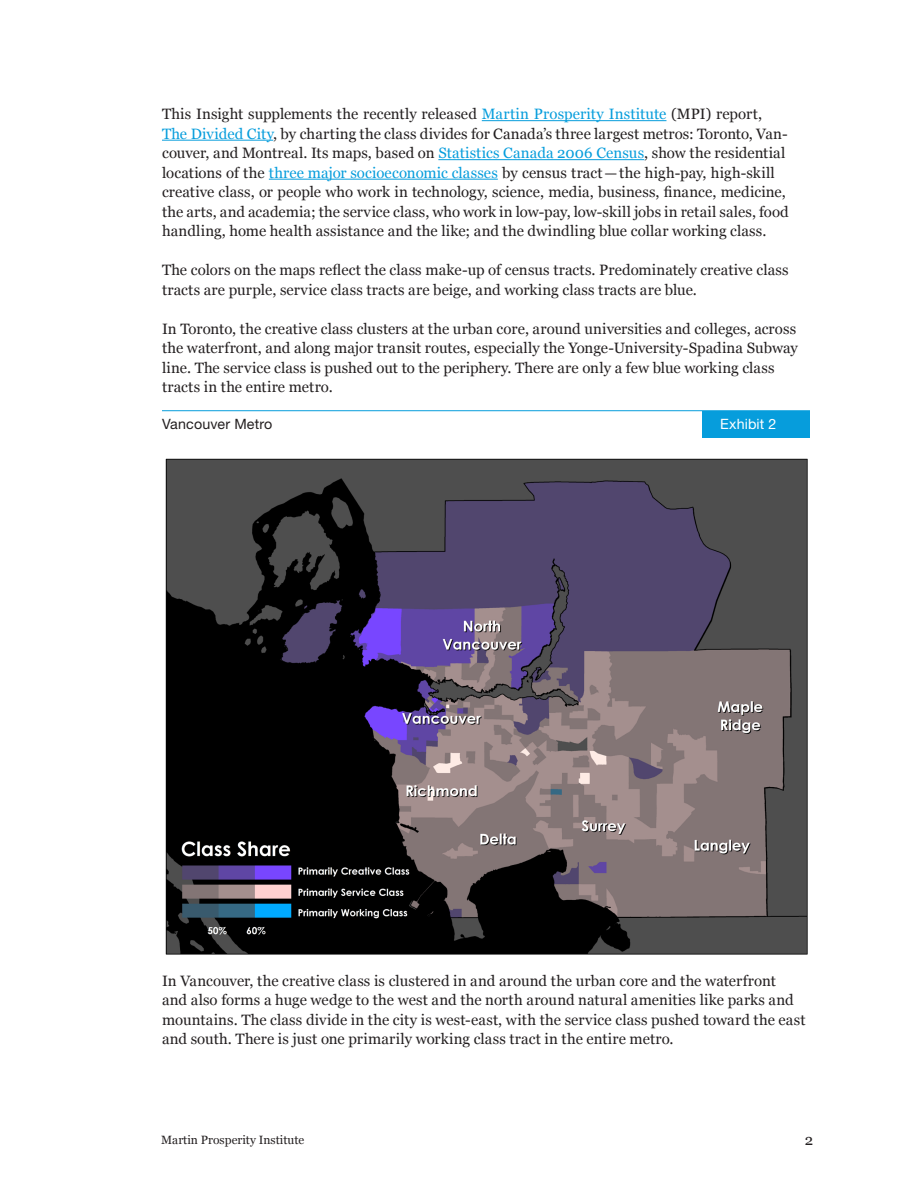
<style>
.page{position:relative;width:918px;height:1188px;background:#fff}
.page>*{position:absolute;margin:0;border:0;box-sizing:border-box;transform-origin:0 0}
.Body{font:15px/19.5px "Georgia";letter-spacing:.005em;color:#231f20}
.Exhibits{font:14.25px "Helvetica Neue LT Std";letter-spacing:.01em;color:#231f20}
.Exhibits-2{font:14.25px "Helvetica Neue LT Std";letter-spacing:.01em;color:#fff}
.t1{font:12px "Georgia";color:#231f20}
.s1{color:#069ddc}
</style>
<div class="page">
<hr style="left:482px;top:120px;width:184px;height:1px;background:#069ddc">
<hr style="left:162px;top:140px;width:111px;height:1px;background:#069ddc">
<hr style="left:438px;top:159px;width:206px;height:1px;background:#069ddc">
<hr style="left:269px;top:179px;width:229px;height:1px;background:#069ddc">
<div style="left:702px;top:411px;width:108px;height:27px;background:#069ddc"></div>
<hr style="left:162px;top:410px;width:648px;height:1px;background:#069ddc">
<img style="left:165px;top:458px;width:643px;height:497px">
<p class="Body" style="left:162px;top:104px;width:628px">This Insight supplements the recently released <span class="s1">Martin Prosperity Institute</span> (MPI) report, <span class="s1">The Divided City</span>, by charting the class divides for Canada’s three largest metros: Toronto, Van&shy;couver, and Montreal. Its maps, based on <span class="s1">Statistics Canada 2006 Census</span>, show the residential locations of the <span class="s1">three major socioeconomic classes</span> by census tract—the high-pay, high-skill creative class, or people who work in technology, science, media, business, finance, medicine, the arts, and academia; the service class, who work in low-pay, low-skill jobs in retail sales, food handling, home health assistance and the like; and the dwindling blue collar working class.</p>
<p class="Body" style="left:162px;top:260px;width:628px">The colors on the maps reflect the class make-up of census tracts. Predominately creative class tracts are purple, service class tracts are beige, and working class tracts are blue.</p>
<p class="Body" style="left:162px;top:318px;width:638px">In Toronto, the creative class clusters at the urban core, around universities and colleges, across the waterfront, and along major transit routes, especially the Yonge-University-Spadina Subway line. The service class is pushed out to the periphery. There are only a few blue working class tracts in the entire metro.</p>
<p class="Exhibits" style="left:162px;top:416px;width:112px">Vancouver Metro</p>
<p class="Exhibits-2" style="left:720px;top:416px;width:58px">Exhibit 2</p>
<p class="Body" style="left:162px;top:970px;width:645px">In Vancouver, the creative class is clustered in and around the urban core and the waterfront<br>and also forms a huge wedge to the west and the north around natural amenities like parks and mountains. The class divide in the city is west-east, with the service class pushed toward the east and south. There is just one primarily working class tract in the entire metro.</p>
<p class="t1" style="left:161px;top:1131px;width:145px">Martin Prosperity Institute</p>
<p class="Body" style="left:805px;top:1130px;width:10px">2</p>
</div>
